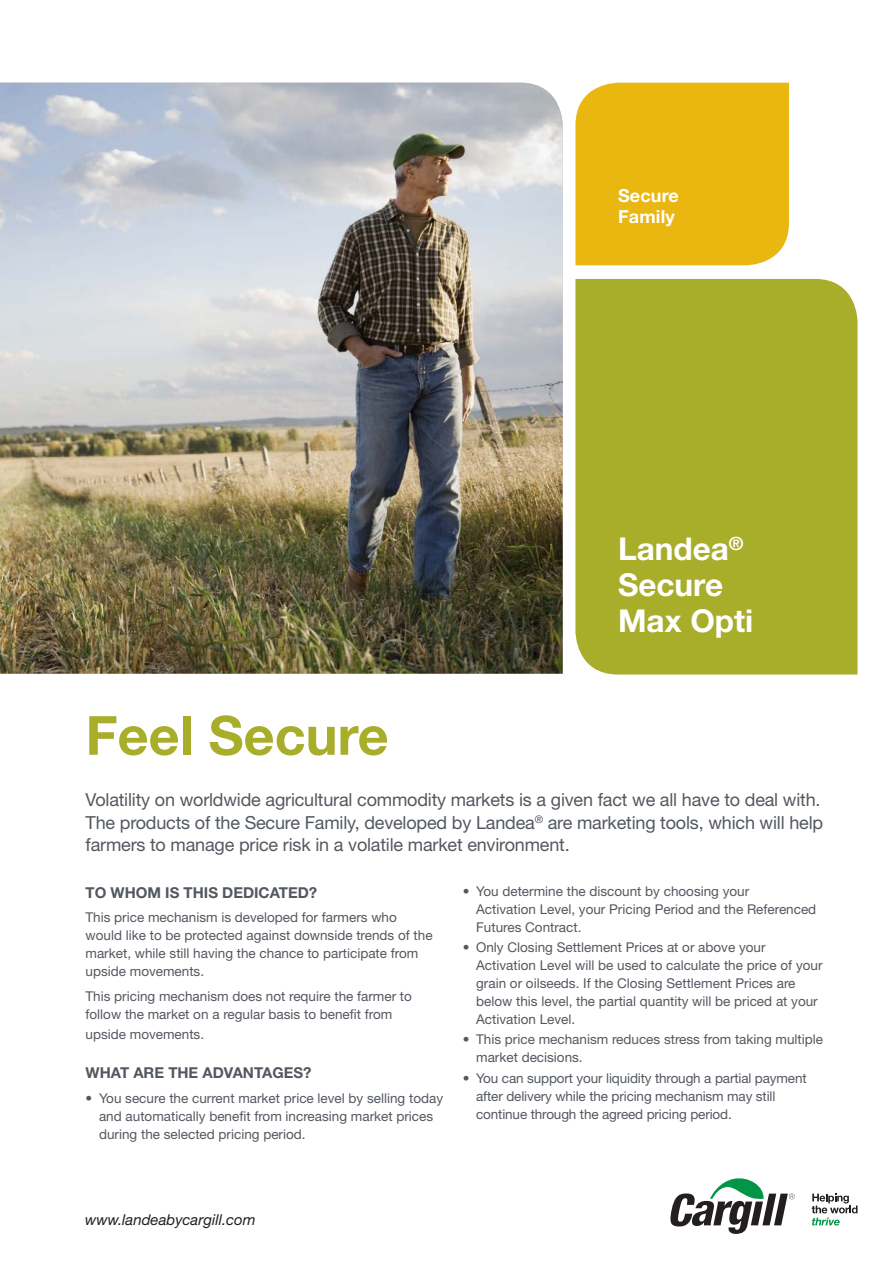
<style>
.page{position:relative;width:893px;height:1263px;background:#fff}
.page>*{position:absolute;margin:0;border:0;box-sizing:border-box;transform-origin:0 0}
.t1{font:700 54px "Helvetica Neue LT Std";color:#a8ad2a}
.t2{font:700 31.5px/36px "Helvetica Neue LT Std";color:#fff}
.t3{font:18px/22.5px "Helvetica Neue LT Std";letter-spacing:-.01em;color:#535860}
.t4{font:700 18px/21px "Helvetica Neue LT Std";letter-spacing:.01em;color:#fff}
.t5{font:700 15px "Helvetica Neue LT Std";color:#535860}
.t6{font:italic 15px "Helvetica Neue LT Std";color:#231f20}
.t7{font:13.5px/18px "Helvetica Neue LT Std";color:#535860}
</style>
<div class="page">
<div style="left:575px;top:279px;width:282px;height:395px;background:#a8ad2a"></div>
<div style="left:575px;top:83px;width:214px;height:182px;background:#eab610"></div>
<img style="left:0;top:83px;width:563px;height:591px">
<svg style="left:670px;top:1178px;width:125px;height:56px"></svg>
<svg style="left:812px;top:1193px;width:45px;height:32px"></svg>
<h3 class="t4" style="left:618px;top:184px;width:62px">Secure<br>Family</h3>
<h1 class="t1" style="left:86px;top:702px;width:305px">Feel Secure</h1>
<h2 class="t2" style="left:618px;top:530px;width:137px">Landea<sup>®<br></sup>Secure<br>Max Opti</h2>
<p class="t3" style="left:86px;top:788px;width:739px">Volatility on worldwide agricultural commodity markets is a given fact we all have to deal with.<br>The products of the Secure Family, developed by Landea<sup>®</sup> are marketing tools, which will help farmers to manage price risk in a volatile market environment.</p>
<p class="t5" style="left:86px;top:883px;width:233px">TO WHOM IS THIS DEDICATED?</p>
<p class="t7" style="left:86px;top:908px;width:349px">This price mechanism is developed for farmers who would like to be protected against downside trends of the market, while still having the chance to participate from upside movements.</p>
<p class="t7" style="left:86px;top:987px;width:328px">This pricing mechanism does not require the farmer to follow the market on a regular basis to benefit from</p>
<p class="t7" style="left:86px;top:1025px;width:120px">upside movements.</p>
<p class="t5" style="left:86px;top:1064px;width:227px">WHAT ARE THE ADVANTAGES?</p>
<p class="t7" style="left:99px;top:1089px;width:346px;text-indent:-14px">• You secure the current market price level by selling today and automatically benefit from increasing market prices during the selected pricing period.</p>
<p class="t7" style="left:476px;top:882px;width:342px;text-indent:-14px">• You determine the discount by choosing your<br>Activation Level, your Pricing Period and the Referenced<br>Futures Contract.</p>
<p class="t7" style="left:476px;top:938px;width:348px;text-indent:-14px">• Only Closing Settlement Prices at or above your Activation Level will be used to calculate the price of your grain or oilseeds. If the Closing Settlement Prices are below this level, the partial quantity will be priced at your Activation Level.</p>
<p class="t7" style="left:476px;top:1030px;width:348px;text-indent:-14px">• This price mechanism reduces stress from taking multiple market decisions.</p>
<p class="t7" style="left:476px;top:1068px;width:332px;text-indent:-14px">• You can support your liquidity through a partial payment after delivery while the pricing mechanism may still continue through the agreed pricing period.</p>
<p class="t6" style="left:85px;top:1210px;width:172px">www.landeabycargill.com</p>
</div>
